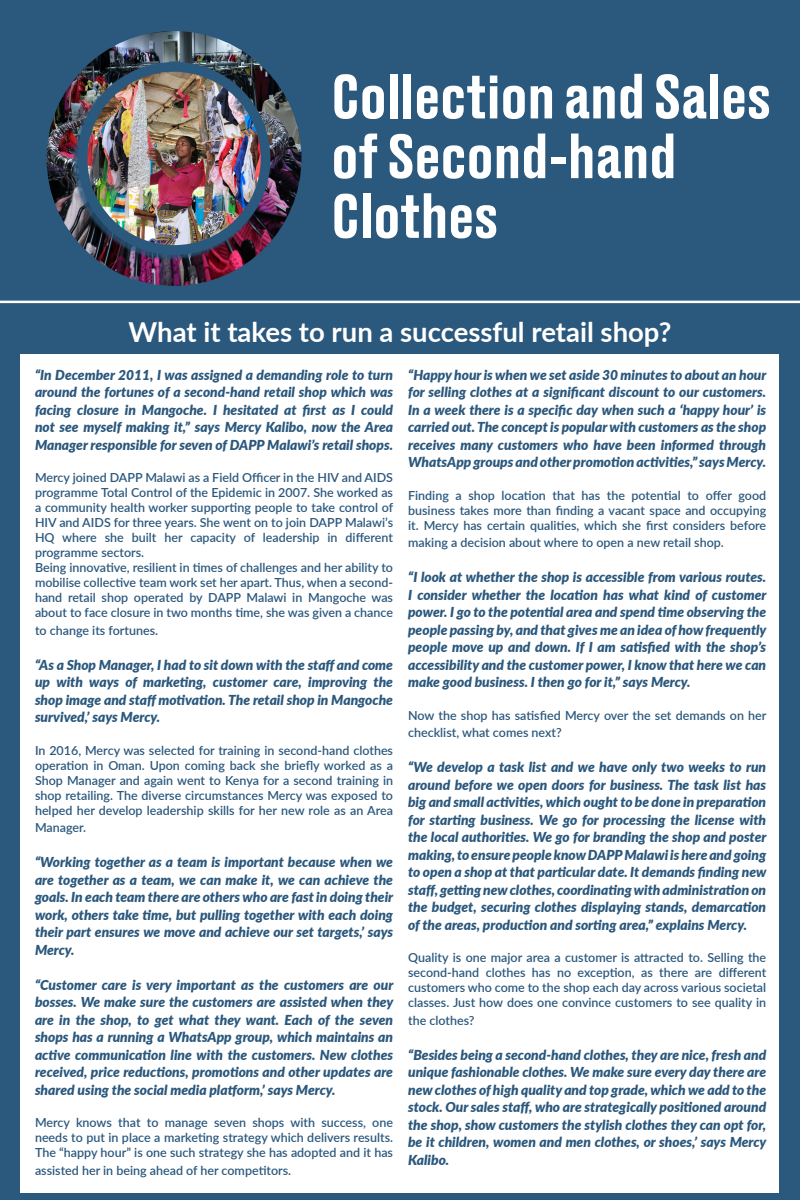
<style>
.page{position:relative;width:800px;height:1200px;background:#2b587d}
.page>*{position:absolute;margin:0;border:0;box-sizing:border-box;transform-origin:0 0}
.t1{font:500 59px/59.8px "Druk Text";color:#fff}
.t2{font:700 27.5px "Lato";color:#fff}
.t3{font:italic 900 13.75px/17.5px "Lato";color:#2b587d;text-align:justify}
.t4{font:600 12.5px/15px "Lato";color:#2b587d;text-align:justify}
</style>
<div class="page">
<img style="left:46px;top:30px;width:256px;height:257px;border-radius:128px">
<div style="left:71px;top:63px;width:198px;height:198px;background:#2b587d;opacity:.75"></div>
<img style="left:83px;top:67px;width:183px;height:183px;border-radius:92px">
<div style="left:78px;top:62px;width:192px;height:193px;border:10px solid #2b587d;border-radius:50%"></div>
<hr style="left:0;top:301px;width:800px;height:2px;background:#fff">
<div style="left:21px;top:354px;width:758px;height:839px;background:#fff"></div>
<p class="t1" style="left:331px;top:62px;width:441px">Collection and Sales of Second-hand<br>Clothes</p>
<p class="t2" style="left:129px;top:312px;width:544px">What it takes to run a successful retail shop?</p>
<p class="t3" style="left:35px;top:365px;width:360px">“In December 2011, I was assigned a demanding role to turn around the fortunes of a second-hand retail shop which was facing closure in Mangoche. I hesitated at first as I could not see myself making it,” says Mercy Kalibo, now the Area Manager responsible for seven of DAPP Malawi’s retail shops.</p>
<p class="t4" style="left:35px;top:470px;width:360px">Mercy joined DAPP Malawi as a Field Officer in the HIV and AIDS programme Total Control of the Epidemic in 2007. She worked as a community health worker supporting people to take control of HIV and AIDS for three years. She went on to join DAPP Malawi’s HQ where she built her capacity of leadership in different programme sectors.</p>
<p class="t4" style="left:35px;top:560px;width:360px">Being innovative, resilient in times of challenges and her ability to mobilise collective team work set her apart. Thus, when a second&shy;hand retail shop operated by DAPP Malawi in Mangoche was about to face closure in two months time, she was given a chance</p>
<p class="t4" style="left:35px;top:622px;width:125px">to change its fortunes.</p>
<p class="t3" style="left:35px;top:655px;width:360px">“As a Shop Manager, I had to sit down with the staff and come up with ways of marketing, customer care, improving the shop image and staff motivation. The retail shop in Mangoche survived,’ says Mercy.</p>
<p class="t4" style="left:35px;top:742px;width:360px">In 2016, Mercy was selected for training in second-hand clothes operation in Oman. Upon coming back she briefly worked as a Shop Manager and again went to Kenya for a second training in shop retailing. The diverse circumstances Mercy was exposed to helped her develop leadership skills for her new role as an Area</p>
<p class="t4" style="left:35px;top:820px;width:53px">Manager.</p>
<p class="t3" style="left:35px;top:853px;width:360px">“Working together as a team is important because when we are together as a team, we can make it, we can achieve the goals. In each team there are others who are fast in doing their work, others take time, but pulling together with each doing their part ensures we move and achieve our set targets,’ says Mercy.</p>
<p class="t3" style="left:35px;top:975px;width:360px">“Customer care is very important as the customers are our bosses. We make sure the customers are assisted when they are in the shop, to get what they want. Each of the seven shops has a running a WhatsApp group, which maintains an active communication line with the customers. New clothes received, price reductions, promotions and other updates are shared using the social media platform,’ says Mercy.</p>
<p class="t4" style="left:35px;top:1115px;width:360px">Mercy knows that to manage seven shops with success, one needs to put in place a marketing strategy which delivers results.<br>The “happy hour” is one such strategy she has adopted and it has</p>
<p class="t4" style="left:35px;top:1162px;width:258px">assisted her in being ahead of her competitors.</p>
<p class="t3" style="left:408px;top:365px;width:360px">“Happy hour is when we set aside 30 minutes to about an hour for selling clothes at a significant discount to our customers.<br>In a week there is a specific day when such a ‘happy hour’ is carried out. The concept is popular with customers as the shop receives many customers who have been informed through WhatsApp groups and other promotion activities,” says Mercy.</p>
<p class="t4" style="left:408px;top:487px;width:360px">Finding a shop location that has the potential to offer good business takes more than finding a vacant space and occupying it. Mercy has certain qualities, which she first considers before</p>
<p class="t4" style="left:408px;top:535px;width:317px">making a decision about where to open a new retail shop.</p>
<p class="t3" style="left:408px;top:568px;width:360px">“I look at whether the shop is accessible from various routes.<br>I consider whether the location has what kind of customer power. I go to the potential area and spend time observing the people passing by, and that gives me an idea of how frequently people move up and down. If I am satisfied with the shop’s accessibility and the customer power, I know that here we can make good business. I then go for it,” says Mercy.</p>
<p class="t4" style="left:408px;top:706px;width:360px;line-height:17.5px">Now the shop has satisfied Mercy over the set demands on her checklist, what comes next?</p>
<p class="t3" style="left:408px;top:758px;width:360px">“We develop a task list and we have only two weeks to run around before we open doors for business. The task list has big and small activities, which ought to be done in preparation for starting business. We go for processing the license with the local authorities. We go for branding the shop and poster making, to ensure people know DAPP Malawi is here and going to open a shop at that particular date. It demands finding new staff, getting new clothes, coordinating with administration on the budget, securing clothes displaying stands, demarcation of the areas, production and sorting area,” explains Mercy.</p>
<p class="t4" style="left:408px;top:950px;width:360px">Quality is one major area a customer is attracted to. Selling the second-hand clothes has no exception, as there are different customers who come to the shop each day across various societal classes. Just how does one convince customers to see quality in</p>
<p class="t4" style="left:408px;top:1012px;width:68px">the clothes?</p>
<p class="t3" style="left:408px;top:1045px;width:360px">“Besides being a second-hand clothes, they are nice, fresh and unique fashionable clothes. We make sure every day there are new clothes of high quality and top grade, which we add to the stock. Our sales staff, who are strategically positioned around the shop, show customers the stylish clothes they can opt for, be it children, women and men clothes, or shoes,’ says Mercy Kalibo.</p>
</div>
